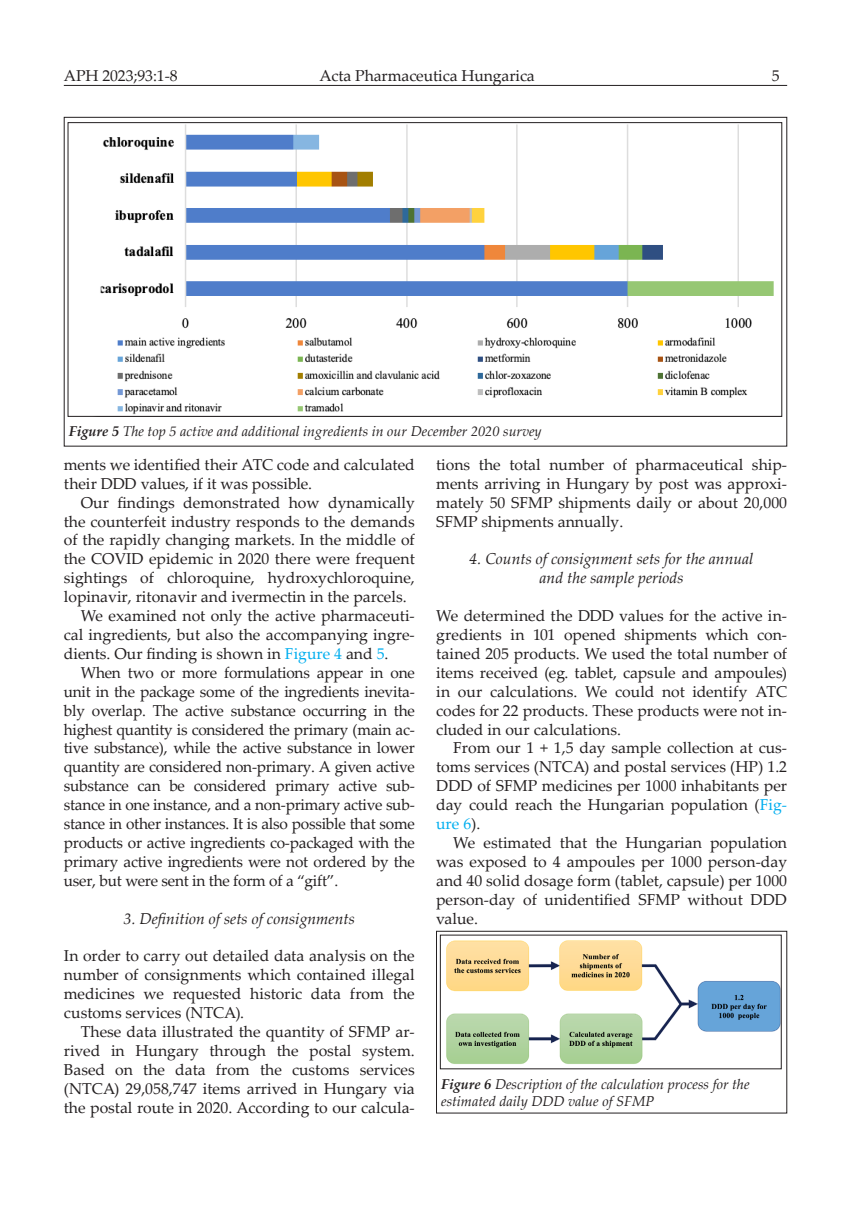
<style>
.page{position:relative;width:851px;height:1212px;background:#fff}
.page>*{position:absolute;margin:0;border:0;box-sizing:border-box;transform-origin:0 0}
.kenyér{font:15.75px/18.9px "Palatino Linotype";color:#231f20;text-align:justify}
.kenyér-tompa{font:15.75px/18.9px "Palatino Linotype";color:#231f20;text-align:justify}
.alcím_1{font:italic 15.75px/18.9px "Palatino Linotype";color:#231f20;text-align:center}
.képalá{font:italic 14.25px/17.1px "Palatino Linotype";color:#231f20}
.s1{font-weight:700}
.s2{color:#00aeef}
</style>
<div class="page">
<hr style="left:64px;top:85px;width:723px;height:1px;background:#231f20">
<div style="left:436px;top:931px;width:351px;height:182px;border:1px solid #231f20"></div>
<img style="left:100px;top:124px;width:674px;height:291px">
<img style="left:446px;top:940px;width:333px;height:124px">
<p class="kenyér" style="left:64px;top:65px;width:115px">APH 2023;93:1-8</p>
<p class="kenyér" style="left:319px;top:65px;width:217px">Acta Pharmaceutica Hungarica</p>
<p class="kenyér" style="left:771px;top:65px;width:9px">5</p>
<p class="képalá" style="left:69px;top:422px;width:474px"><span class="s1">Figure 5</span> The top 5 active and additional ingredients in our December 2020 survey</p>
<p class="kenyér-tompa" style="left:64px;top:454px;width:352px">ments we identified their ATC code and calculated their DDD values, if it was possible.</p>
<p class="kenyér" style="left:64px;top:492px;width:352px;text-indent:17px">Our findings demonstrated how dynamically the counterfeit industry responds to the demands of the rapidly changing markets. In the middle of the COVID epidemic in 2020 there were frequent sightings of chloroquine, hydroxychloroquine, lopinavir, ritonavir and ivermectin in the parcels.</p>
<p class="kenyér" style="left:64px;top:606px;width:352px;text-indent:17px">We examined not only the active pharmaceuti&shy;cal ingredients, but also the accompanying ingre&shy;dients. Our finding is shown in <span class="s2">Figure 4</span> and <span class="s2">5</span>.</p>
<p class="kenyér" style="left:64px;top:662px;width:352px;text-indent:17px">When two or more formulations appear in one unit in the package some of the ingredients inevita&shy;bly overlap. The active substance occurring in the highest quantity is considered the primary (main ac&shy;tive substance), while the active substance in lower quantity are considered non-primary. A given active substance can be considered primary active sub&shy;stance in one instance, and a non-primary active sub&shy;stance in other instances. It is also possible that some products or active ingredients co-packaged with the primary active ingredients were not ordered by the user, but were sent in the form of a “gift”.</p>
<p class="alcím_1" style="left:124px;top:908px;width:232px">3. Definition of sets of consignments</p>
<p class="kenyér-tompa" style="left:64px;top:946px;width:352px">In order to carry out detailed data analysis on the number of consignments which contained illegal medicines we requested historic data from the customs services (NTCA).</p>
<p class="kenyér" style="left:64px;top:1021px;width:352px;text-indent:17px">These data illustrated the quantity of SFMP ar&shy;rived in Hungary through the postal system.<br>Based on the data from the customs services (NTCA) 29,058,747 items arrived in Hungary via the postal route in 2020. According to our calcula-</p>
<p class="kenyér" style="left:436px;top:454px;width:352px">tions the total number of pharmaceutical ship&shy;ments arriving in Hungary by post was approxi&shy;mately 50 SFMP shipments daily or about 20,000<br>SFMP shipments annually.</p>
<p class="alcím_1" style="left:469px;top:549px;width:285px">4. Counts of consignment sets for the annual and the sample periods</p>
<p class="kenyér-tompa" style="left:436px;top:606px;width:352px">We determined the DDD values for the active in&shy;gredients in 101 opened shipments which con&shy;tained 205 products. We used the total number of items received (eg. tablet, capsule and ampoules) in our calculations. We could not identify ATC codes for 22 products. These products were not in&shy;cluded in our calculations.</p>
<p class="kenyér" style="left:436px;top:738px;width:352px;text-indent:17px">From our 1 + 1,5 day sample collection at cus&shy;toms services (NTCA) and postal services (HP) 1.2<br>DDD of SFMP medicines per 1000 inhabitants per day could reach the Hungarian population (<span class="s2">Fig&shy;ure 6</span>).</p>
<p class="kenyér" style="left:436px;top:832px;width:352px;text-indent:17px">We estimated that the Hungarian population was exposed to 4 ampoules per 1000 person-day and 40 solid dosage form (tablet, capsule) per 1000 person-day of unidentified SFMP without DDD value.</p>
<p class="képalá" style="left:441px;top:1075px;width:310px"><span class="s1">Figure 6</span> Description of the calculation process for the estimated daily DDD value of SFMP</p>
</div>
